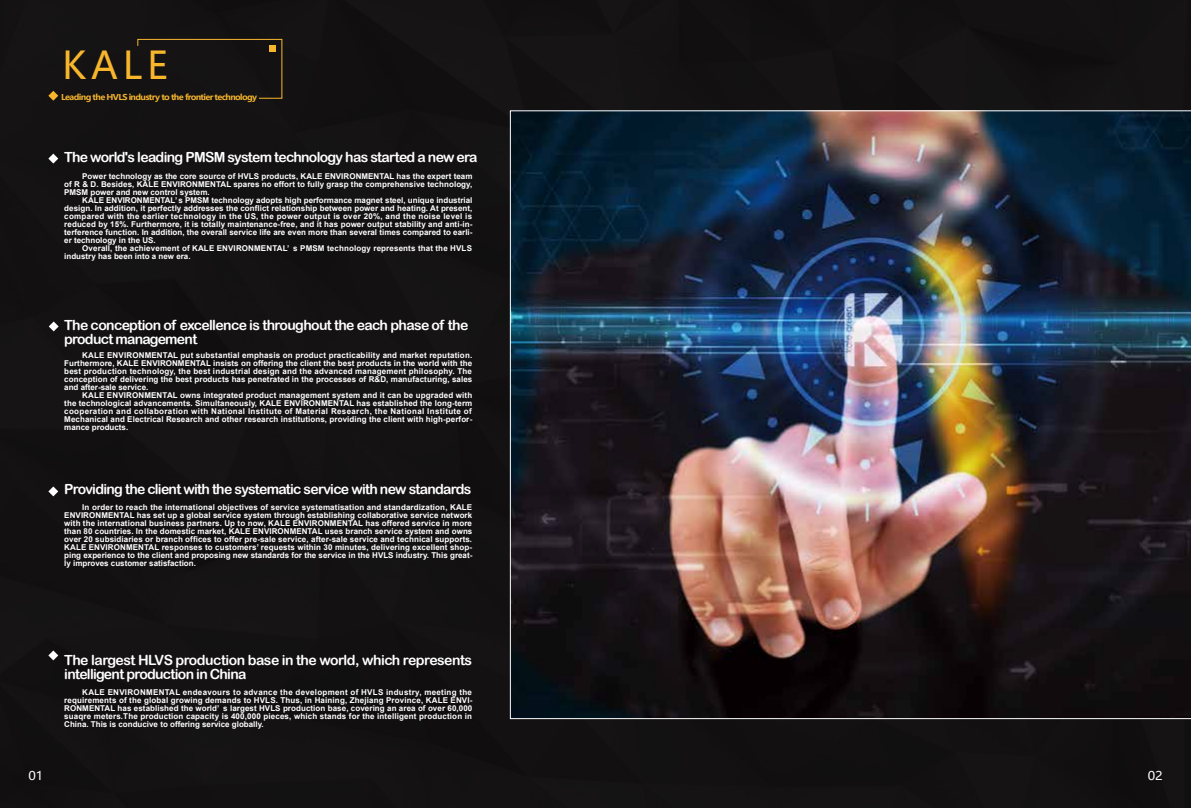
<style>
.page{position:relative;width:1191px;height:808px;background:#131212}
.page>*{position:absolute;margin:0;border:0;box-sizing:border-box;transform-origin:0 0}
.t1{font:38px "Microsoft Ya Hei";color:#f8b62d}
.t2{font:14px/14px "Arial Rounded MT Bold";letter-spacing:-.05em;color:#fff}
.t3{font:12px "Microsoft Ya Hei";color:#fff;scale:1.06 1}
.t4{font:700 8px/8px "Arial";letter-spacing:.005em;color:#fff;text-align:justify}
.t5{font:700 8px "Microsoft Ya Hei";letter-spacing:-.075em;color:#f8b62d;scale:1.06 1}
</style>
<div class="page">
<div style="left:137px;top:39px;width:146px;height:60px;background:#151313"></div>
<div style="left:269px;top:45px;width:6px;height:7px;background:#f8b62d"></div>
<svg style="left:48px;top:91px;width:10px;height:10px"></svg>
<img style="left:510px;top:111px;width:681px;height:608px">
<svg style="left:48px;top:154px;width:10px;height:10px"></svg>
<svg style="left:49px;top:321px;width:10px;height:10px"></svg>
<svg style="left:48px;top:486px;width:10px;height:10px"></svg>
<svg style="left:48px;top:650px;width:10px;height:10px"></svg>
<h1 class="t1" style="left:62px;top:40px;width:108px">KALE</h1>
<p class="t5" style="left:61px;top:91px;width:186px">Leading the HVLS industry to the frontier technology</p>
<h2 class="t2" style="left:64px;top:149px;width:415px">The world's leading PMSM system technology has started a new era</h2>
<p class="t4" style="left:64px;top:172px;width:410px;text-indent:18px">Power technology as the core source of HVLS products, KALE ENVIRONMENTAL has the expert team of R &amp; D. Besides, KALE ENVIRONMENTAL spares no effort to fully grasp the comprehensive technology, PMSM power and new control system.</p>
<p class="t4" style="left:64px;top:196px;width:410px;text-indent:18px">KALE ENVIRONMENTAL’ s PMSM technology adopts high performance magnet steel, unique industrial design. In addition, it perfectly addresses the conflict relationship between power and heating. At present, compared with the earlier technology in the US, the power output is over 20%, and the noise level is reduced by 15%. Furthermore, it is totally maintenance-free, and it has power output stability and anti-in&shy;terference function. In addition, the overall service life are even more than several times compared to earli&shy;er technology in the US.</p>
<p class="t4" style="left:64px;top:244px;width:409px;text-indent:18px">Overall, the achievement of KALE ENVIRONMENTAL’ s PMSM technology represents that the HVLS industry has been into a new era.</p>
<h2 class="t2" style="left:64px;top:318px;width:406px">The conception of excellence is throughout the each phase of the product management</h2>
<p class="t4" style="left:64px;top:352px;width:409px;text-indent:18px">KALE ENVIRONMENTAL put substantial emphasis on product practicability and market reputation.<br>Furthermore, KALE ENVIRONMENTAL insists on offering the client the best products in the world with the best production technology, the best industrial design and the advanced management philosophy. The conception of delivering the best products has penetrated in the processes of R&amp;D, manufacturing, sales and after-sale service.</p>
<p class="t4" style="left:64px;top:392px;width:409px;text-indent:18px">KALE ENVIRONMENTAL owns integrated product management system and it can be upgraded with the technological advancements. Simultaneously, KALE ENVIRONMENTAL has established the long-term cooperation and collaboration with National Institute of Material Research, the National Institute of Mechanical and Electrical Research and other research institutions, providing the client with high-perfor&shy;mance products.</p>
<h2 class="t2" style="left:64px;top:482px;width:409px">Providing the client with the systematic service with new standards</h2>
<p class="t4" style="left:64px;top:503px;width:410px;text-indent:18px">In order to reach the international objectives of service systematisation and standardization, KALE ENVIRONMENTAL has set up a global service system through establishing collaborative service network with the international business partners. Up to now, KALE ENVIRONMENTAL has offered service in more than 80 countries. In the domestic market, KALE ENVIRONMENTAL uses branch service system and owns over 20 subsidiaries or branch offices to offer pre-sale service, after-sale service and technical supports.<br>KALE ENVIRONMENTAL responses to customers’ requests within 30 minutes, delivering excellent shop&shy;ping experience to the client and proposing new standards for the service in the HVLS industry. This great&shy;ly improves customer satisfaction.</p>
<h2 class="t2" style="left:64px;top:653px;width:409px">The largest HLVS production base in the world, which represents intelligent production in China</h2>
<p class="t4" style="left:64px;top:689px;width:409px;text-indent:18px">KALE ENVIRONMENTAL endeavours to advance the development of HVLS industry, meeting the requirements of the global growing demands to HVLS. Thus, in Haining, Zhejiang Province, KALE ENVI-RONMENTAL has established the world’ s largest HVLS production base, covering an area of over 60,000 suaqre meters.The production capacity is 400,000 pieces, which stands for the intelligent production in China. This is conducive to offering service globally.</p>
<h3 class="t3" style="left:28px;top:767px;width:16px">01</h3>
<h3 class="t3" style="left:1147px;top:767px;width:16px">02</h3>
</div>
